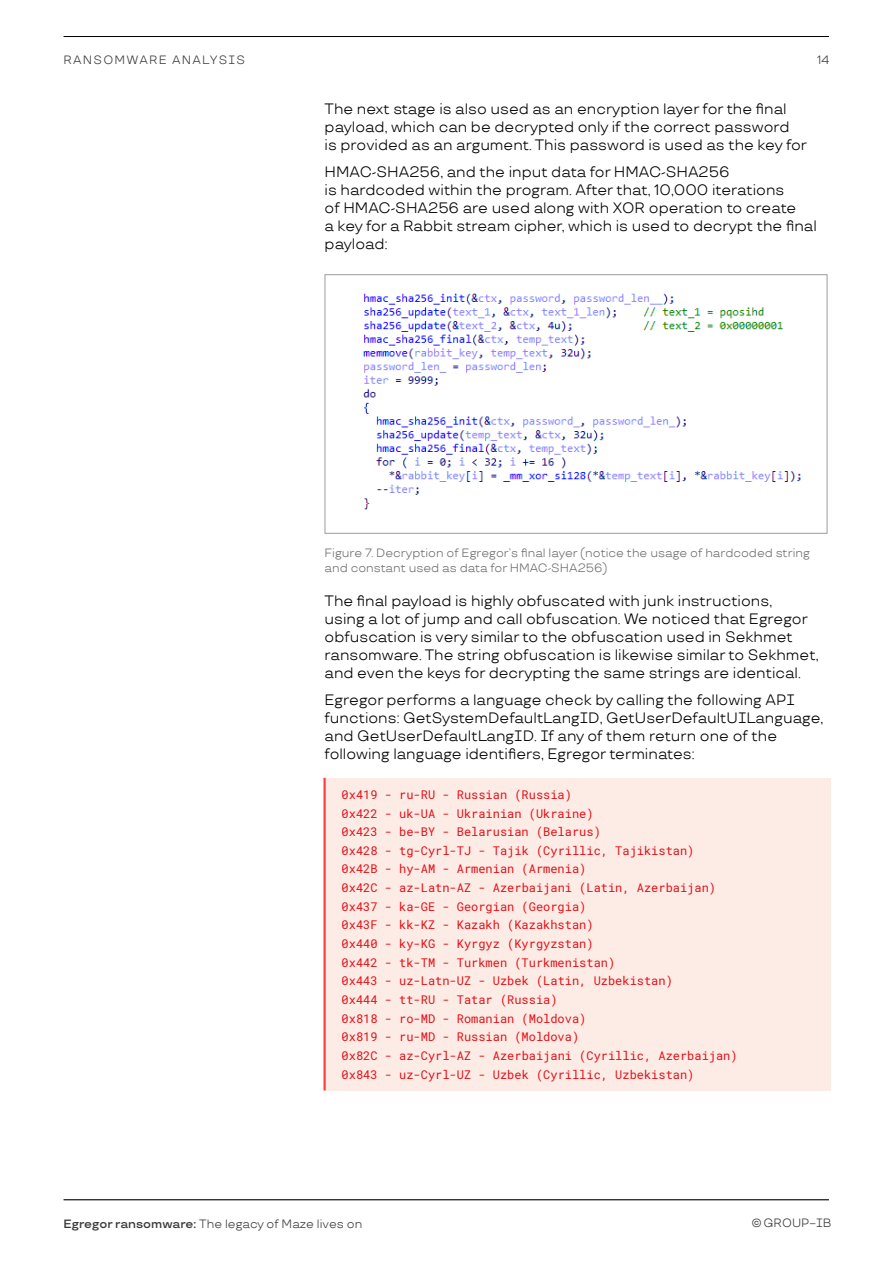
<style>
.page{position:relative;width:893px;height:1263px;background:#fff}
.page>*{position:absolute;margin:0;border:0;box-sizing:border-box;transform-origin:0 0}
.t1{font:15px/18px "TT Travels";color:#000}
.t2{font:12px/18.6px "Roboto Mono";color:#e30f18}
.t3{font:12px/14.4px "TT Travels";color:#706f6f}
.t4{font:12px "TT Travels";color:#3c3c3b}
.t5{font:12px "TT Travels";letter-spacing:.1em;color:#3c3c3b}
.s1{font-weight:600}
</style>
<div class="page">
<hr style="left:64px;top:36px;width:765px;height:1px;background:#000">
<hr style="left:64px;top:1199px;width:765px;height:1px;background:#000">
<div style="left:325px;top:778px;width:506px;height:312px;background:#fdece5"></div>
<hr style="left:323px;top:778px;width:3px;height:312px;background:#ff4040">
<img style="left:363px;top:293px;width:438px;height:217px">
<div style="left:325px;top:274px;width:502px;height:260px;border:1px solid #9d9d9c"></div>
<p class="t5" style="left:64px;top:52px;width:183px">Ranso mwar e analysis</p>
<p class="t4" style="left:817px;top:53px;width:14px">14</p>
<p class="t1" style="left:325px;top:100px;width:484px">The next stage is also used as an encryption layer for the final payload, which can be decrypted only if the correct password<br>is provided as an argument. This password is used as the key for</p>
<p class="t1" style="left:325px;top:163px;width:24px">HMAC</p>
<p class="t1" style="left:372px;top:163px;width:266px">-SHA256, and the input data for HMAC</p>
<p class="t1" style="left:325px;top:163px;width:461px;text-indent:337px">-SHA256<br>is hardcoded within the program. After that, 10,000 iterations of HMAC</p>
<p class="t1" style="left:325px;top:199px;width:494px;text-indent:66px">-SHA256 are used along with XOR operation to create<br>a key for a Rabbit stream cipher, which is used to decrypt the final payload:</p>
<p class="t3" style="left:325px;top:546px;width:487px">Figure 7. Decryption of Egregor’s final layer (notice the usage of hardcoded string and constant used as data for HMAC</p>
<p class="t3" style="left:548px;top:560px;width:61px">-SHA256)</p>
<p class="t1" style="left:325px;top:592px;width:495px">The final payload is highly obfuscated with junk instructions,<br>using a lot of jump and call obfuscation. We noticed that Egregor obfuscation is very similar to the obfuscation used in Sekhmet ransomware. The string obfuscation is likewise similar to Sekhmet, and even the keys for decrypting the same strings are identical.</p>
<p class="t1" style="left:325px;top:691px;width:500px">Egregor performs a language check by calling the following API functions: GetSystemDefaultLangID, GetUserDefaultUILanguage, and GetUserDefaultLangID. If any of them return one of the following language identifiers, Egregor terminates:</p>
<p class="t2" style="left:342px;top:785px;width:398px">0x419 - ru-RU - Russian (Russia)<br>0x422 - uk-UA - Ukrainian (Ukraine)<br>0x423 - be-BY - Belarusian (Belarus)<br>0x428 - tg-Cyrl-TJ - Tajik (Cyrillic, Tajikistan)<br>0x42B - hy-AM - Armenian (Armenia)<br>0x42C - az-Latn-AZ - Azerbaijani (Latin, Azerbaijan)<br>0x437 - ka-GE - Georgian (Georgia)<br>0x43F - kk-KZ - Kazakh (Kazakhstan)<br>0x440 - ky-KG - Kyrgyz (Kyrgyzstan)<br>0x442 - tk-TM - Turkmen (Turkmenistan)<br>0x443 - uz-Latn-UZ - Uzbek (Latin, Uzbekistan)<br>0x444 - tt-RU - Tatar (Russia)<br>0x818 - ro-MD - Romanian (Moldova)<br>0x819 - ru-MD - Russian (Moldova)<br>0x82C - az-Cyrl-AZ - Azerbaijani (Cyrillic, Azerbaijan)<br>0x843 - uz-Cyrl-UZ - Uzbek (Cyrillic, Uzbekistan)</p>
<p class="t4" style="left:64px;top:1217px;width:300px"><span class="s1">Egregor ransomware:</span> The legacy of Maze lives on</p>
<p class="t4" style="left:751px;top:1216px;width:82px">© GROUP−IB</p>
</div>
